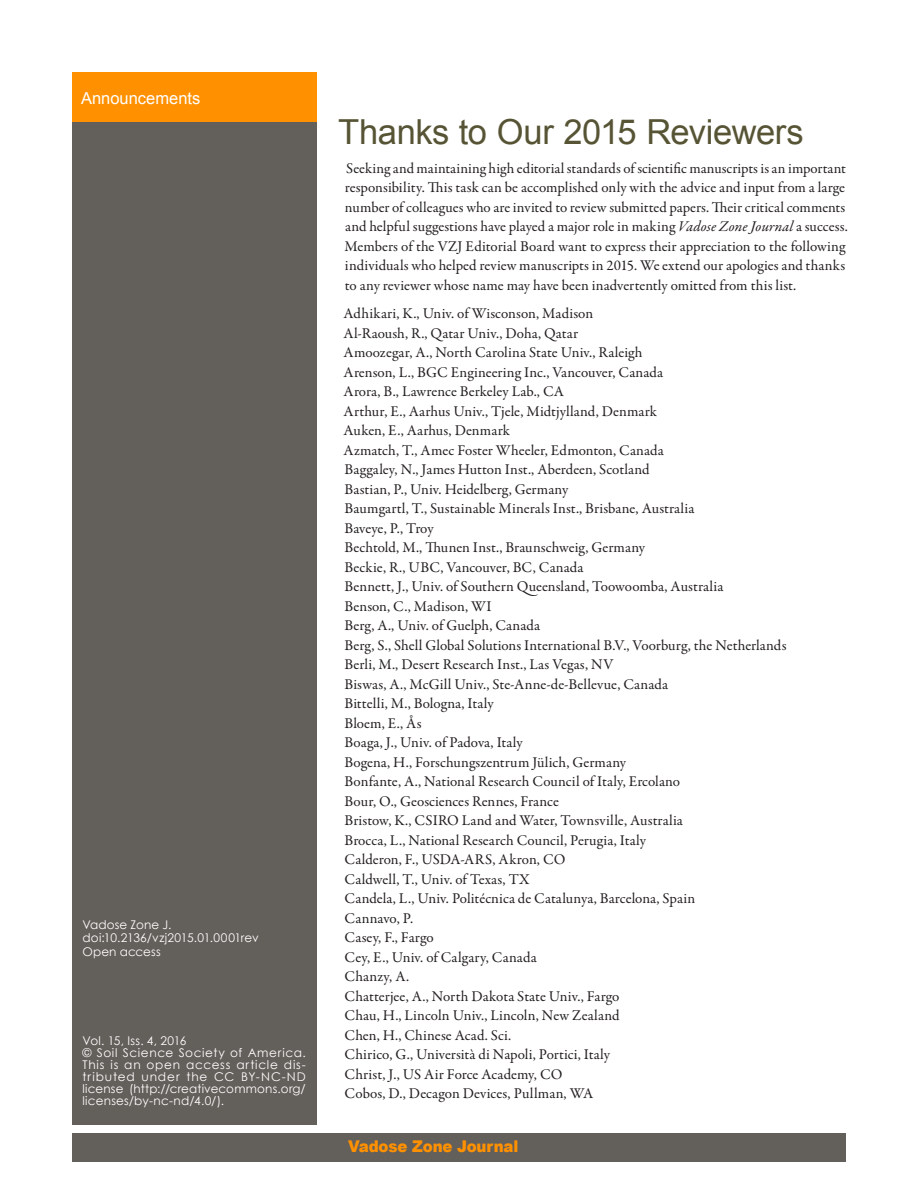
<style>
.page{position:relative;width:918px;height:1188px;background:#fff}
.page>*{position:absolute;margin:0;border:0;box-sizing:border-box;transform-origin:0 0}
.t1{font:34.5px "Arial";letter-spacing:-.01em;color:#565434}
.t2{font:16.5px "Arial";color:#fff}
.t3{font:900 16.2px "Arial";letter-spacing:-.01em;color:#ff9100;scale:.93 1}
.t4{font:15px/19.5px "Garamond Premr Pro";letter-spacing:.005em;color:#231f20}
.t5{font:12px/12px "Century Gothic";letter-spacing:.03em;color:#fff}
.t6{font:12px/13.5px "Century Gothic";letter-spacing:.01em;color:#fff}
.s1{font-style:italic}
</style>
<div class="page">
<div style="left:72px;top:1133px;width:774px;height:28px;background:#635f5b"></div>
<div style="left:72px;top:119px;width:244px;height:1006px;background:#635f5b"></div>
<div style="left:72px;top:72px;width:244px;height:50px;background:#ff9100"></div>
<p class="t2" style="left:81px;top:87px;width:121px">Announcements</p>
<p class="t6" style="left:82px;top:918px;width:178px">Vadose Zone J. doi:10.2136/vzj2015.01.0001rev<br>Open access</p>
<p class="t5" style="left:82px;top:1034px;width:225px">Vol. 15, Iss. 4, 2016<br>© Soil Science Society of America.<br>This is an open access article dis&shy;tributed under the CC BY-NC-ND license (http://creativecommons.org/ licenses/by-nc-nd/4.0/).</p>
<h1 class="t1" style="left:338px;top:109px;width:467px">Thanks to Our 2015 Reviewers</h1>
<p class="t4" style="left:344px;top:158px;width:505px">Seeking and maintaining high editorial standards of scientific manuscripts is an important responsibility. This task can be accomplished only with the advice and input from a large number of colleagues who are invited to review submitted papers. Their critical comments and helpful suggestions have played a major role in making <span class="s1">Vadose Zone Journal</span> a success.<br>Members of the VZJ Editorial Board want to express their appreciation to the following individuals who helped review manuscripts in 2015. We extend our apologies and thanks to any reviewer whose name may have been inadvertently omitted from this list.</p>
<p class="t4" style="left:343px;top:304px;width:445px">Adhikari, K., Univ. of Wisconson, Madison<br>Al-Raoush, R., Qatar Univ., Doha, Qatar<br>Amoozegar, A., North Carolina State Univ., Raleigh<br>Arenson, L., BGC Engineering Inc., Vancouver, Canada<br>Arora, B., Lawrence Berkeley Lab., CA<br>Arthur, E., Aarhus Univ., Tjele, Midtjylland, Denmark<br>Auken, E., Aarhus, Denmark<br>Azmatch, T., Amec Foster Wheeler, Edmonton, Canada<br>Baggaley, N., James Hutton Inst., Aberdeen, Scotland<br>Bastian, P., Univ. Heidelberg, Germany<br>Baumgartl, T., Sustainable Minerals Inst., Brisbane, Australia<br>Baveye, P., Troy<br>Bechtold, M., Thunen Inst., Braunschweig, Germany<br>Beckie, R., UBC, Vancouver, BC, Canada<br>Bennett, J., Univ. of Southern Queensland, Toowoomba, Australia<br>Benson, C., Madison, WI<br>Berg, A., Univ. of Guelph, Canada<br>Berg, S., Shell Global Solutions International B.V., Voorburg, the Netherlands Berli, M., Desert Research Inst., Las Vegas, NV<br>Biswas, A., McGill Univ., Ste-Anne-de-Bellevue, Canada<br>Bittelli, M., Bologna, Italy<br>Bloem, E., Ås<br>Boaga, J., Univ. of Padova, Italy<br>Bogena, H., Forschungszentrum Jülich, Germany<br>Bonfante, A., National Research Council of Italy, Ercolano<br>Bour, O., Geosciences Rennes, France<br>Bristow, K., CSIRO Land and Water, Townsville, Australia<br>Brocca, L., National Research Council, Perugia, Italy<br>Calderon, F., USDA-ARS, Akron, CO<br>Caldwell, T., Univ. of Texas, TX<br>Candela, L., Univ. Politécnica de Catalunya, Barcelona, Spain<br>Cannavo, P.<br>Casey, F., Fargo<br>Cey, E., Univ. of Calgary, Canada<br>Chanzy, A.<br>Chatterjee, A., North Dakota State Univ., Fargo<br>Chau, H., Lincoln Univ., Lincoln, New Zealand<br>Chen, H., Chinese Acad. Sci.<br>Chirico, G., Università di Napoli, Portici, Italy<br>Christ, J., US Air Force Academy, CO<br>Cobos, D., Decagon Devices, Pullman, WA</p>
<p class="t3" style="left:348px;top:1135px;width:185px">Vadose Zone Journal</p>
</div>
